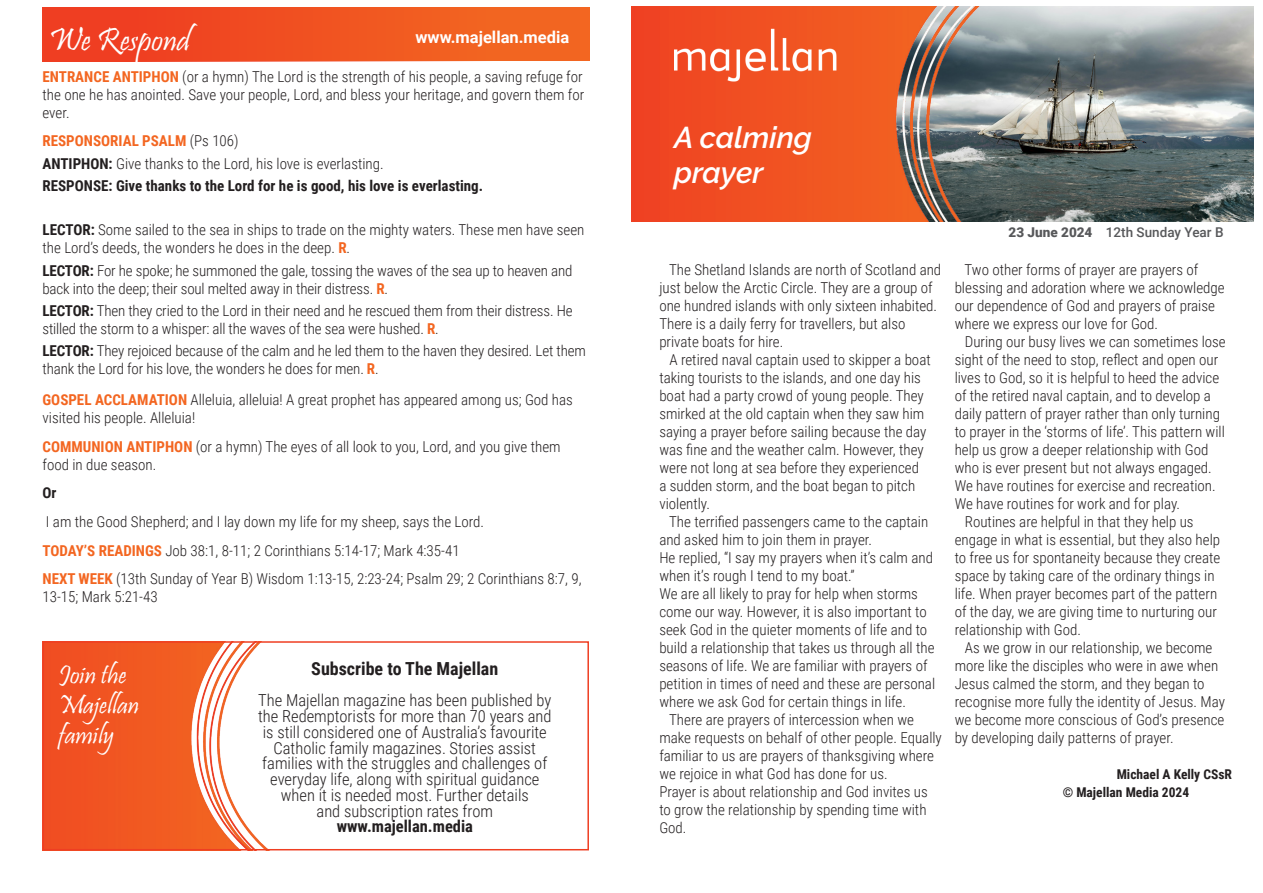
<style>
.page{position:relative;width:1263px;height:893px;background:#fff}
.page>*{position:absolute;margin:0;border:0;box-sizing:border-box;transform-origin:0 0}
.We_Respond_white_A4{font:33px "Pristina";color:#fff}
.Heading_white_A4_tem{font:italic 600 30px/34.5px "Raleway";color:#fff}
.Advert_heading_white{font:27px/30px "Pristina";color:#fff}
.Advert{font:700 18px "Roboto Condensed";color:#231f20}
.Advert-2{font:300 16.5px "Roboto Condensed";color:#231f20}
.Website_white{font:700 16.5px "Roboto";color:#fff}
.Advert-3{font:700 16.5px "Roboto Condensed";color:#231f20}
.Copyright_date{font:300 15px/18px "Roboto Condensed";color:#231f20}
.Body_1mm{font:300 15px/18px "Roboto Condensed";letter-spacing:-.01em;color:#231f20}
.Body_2_5mm{font:300 15px/18px "Roboto Condensed";color:#231f20}
.Body_3mm{font:300 15px/18px "Roboto Condensed";color:#231f20}
.Body_1mm_bold{font:700 15px "Roboto Condensed";color:#231f20}
.Body_2_5mm-2{font:700 15px "Roboto Condensed";color:#f36621}
.Body_2_5mm-3{font:700 15px "Roboto Condensed";color:#231f20}
.Copyright_date-2{font:700 13.5px "Roboto Condensed";color:#231f20}
.Date{font:500 13.5px "Roboto";color:#57585a}
.s1{font-weight:700;color:#f36621}
.s2{font-weight:300;color:#231f20}
.s3{font-weight:700}
.s4{font-weight:900}
</style>
<div class="page">
<img style="left:46px;top:644px;width:220px;height:203px">
<div style="left:43px;top:7px;width:537px;height:55px;background:linear-gradient(to right,#ee3822,#f36a21)"></div>
<div style="left:43px;top:641px;width:546px;height:209px;border:2px solid #ef3e22"></div>
<img style="left:1027px;top:7px;width:226px;height:214px">
<img style="left:631px;top:7px;width:396px;height:214px">
<img style="left:674px;top:28px;width:181px;height:66px">
<p class="We_Respond_white_A4" style="left:49px;top:21px;width:143px">We Respond</p>
<p class="Website_white" style="left:415px;top:25px;width:155px">www.majellan.media</p>
<p class="Body_2_5mm" style="left:43px;top:67px;width:543px;text-align:justify"><span class="s1">ENTRANCE ANTIPHON</span> (or a hymn) The Lord is the strength of his people, a saving refuge for the one he has anointed. Save your people, Lord, and bless your heritage, and govern them for ever.</p>
<p class="Body_2_5mm-2" style="left:43px;top:131px;width:198px">RESPONSORIAL PSALM <span class="s2">(Ps 106)</span></p>
<p class="Body_1mm" style="left:43px;top:154px;width:343px"><span class="s3">ANTIPHON:</span> Give thanks to the Lord, his love is everlasting.</p>
<p class="Body_1mm_bold" style="left:43px;top:175px;width:442px">RESPONSE: Give thanks to the Lord for he is good, his love is everlasting.</p>
<p class="Body_1mm" style="left:43px;top:221px;width:543px"><span class="s3">LECTOR:</span> Some sailed to the sea in ships to trade on the mighty waters. These men have seen the Lord’s deeds, the wonders he does in the deep. <span class="s1">R</span>.</p>
<p class="Body_1mm" style="left:43px;top:261px;width:531px"><span class="s3">LECTOR:</span> For he spoke; he summoned the gale, tossing the waves of the sea up to heaven and back into the deep; their soul melted away in their distress. <span class="s1">R</span>.</p>
<p class="Body_1mm" style="left:43px;top:301px;width:532px"><span class="s3">LECTOR:</span> Then they cried to the Lord in their need and he rescued them from their distress. He stilled the storm to a whisper: all the waves of the sea were hushed. <span class="s1">R</span>.</p>
<p class="Body_1mm" style="left:43px;top:341px;width:545px"><span class="s3">LECTOR:</span> They rejoiced because of the calm and he led them to the haven they desired. Let them thank the Lord for his love, the wonders he does for men. <span class="s1">R</span>.</p>
<p class="Body_3mm" style="left:43px;top:390px;width:532px"><span class="s1">GOSPEL ACCLAMATION</span> Alleluia, alleluia! A great prophet has appeared among us; God has visited his people. Alleluia!</p>
<p class="Body_2_5mm" style="left:43px;top:437px;width:520px"><span class="s1">COMMUNION ANTIPHON</span> (or a hymn) The eyes of all look to you, Lord, and you give them food in due season.</p>
<p class="Body_2_5mm-3" style="left:43px;top:482px;width:16px">Or</p>
<p class="Body_2_5mm" style="left:46px;top:512px;width:440px">I am the Good Shepherd; and I lay down my life for my sheep, says the Lord.</p>
<p class="Body_2_5mm" style="left:43px;top:541px;width:419px"><span class="s1">TODAY’S READINGS</span> Job 38:1, 8-11; 2 Corinthians 5:14-17; Mark 4:35-41</p>
<p class="Body_2_5mm" style="left:43px;top:569px;width:540px"><span class="s1">NEXT WEEK</span> (13th Sunday of Year B) Wisdom 1:13-15, 2:23-24; Psalm 29; 2 Corinthians 8:7, 9,<br>13-15; Mark 5:21-43</p>
<p class="Advert_heading_white" style="left:58px;top:663px;width:82px">Join the<br>Majellan family</p>
<p class="Advert" style="left:311px;top:656px;width:188px">Subscribe to The Majellan</p>
<p class="Advert-2" style="left:258px;top:689px;width:295px">The Majellan magazine has been published by</p>
<p class="Advert-2" style="left:258px;top:705px;width:295px">the Redemptorists for more than 70 years and</p>
<p class="Advert-2" style="left:263px;top:720px;width:285px">is still considered one of Australia’s favourite</p>
<p class="Advert-2" style="left:274px;top:736px;width:264px">Catholic family magazines. Stories assist</p>
<p class="Advert-2" style="left:262px;top:752px;width:286px">families with the struggles and challenges of</p>
<p class="Advert-2" style="left:270px;top:768px;width:271px">everyday life, along with spiritual guidance</p>
<p class="Advert-2" style="left:281px;top:783px;width:249px">when it is needed most. Further details</p>
<p class="Advert-2" style="left:317px;top:799px;width:178px">and subscription rates from</p>
<p class="Advert-3" style="left:337px;top:815px;width:138px">www.majellan.media</p>
<p class="Heading_white_A4_tem" style="left:674px;top:121px;width:140px">A calming prayer</p>
<p class="Copyright_date" style="left:659px;top:260px;width:283px;text-indent:10px">The Shetland Islands are north of Scotland and just below the Arctic Circle. They are a group of one hundred islands with only sixteen inhabited.<br>There is a daily ferry for travellers, but also private boats for hire.</p>
<p class="Copyright_date" style="left:659px;top:350px;width:273px;text-indent:10px">A retired naval captain used to skipper a boat taking tourists to the islands, and one day his boat had a party crowd of young people. They smirked at the old captain when they saw him saying a prayer before sailing because the day was fine and the weather calm. However, they were not long at sea before they experienced<br>a sudden storm, and the boat began to pitch violently.</p>
<p class="Copyright_date" style="left:659px;top:512px;width:270px;text-indent:10px">The terrified passengers came to the captain and asked him to join them in prayer.</p>
<p class="Copyright_date" style="left:659px;top:548px;width:275px">He replied, “I say my prayers when it’s calm and when it’s rough I tend to my boat.”</p>
<p class="Copyright_date" style="left:659px;top:584px;width:277px">We are all likely to pray for help when storms come our way. However, it is also important to seek God in the quieter moments of life and to build a relationship that takes us through all the seasons of life. We are familiar with prayers of petition in times of need and these are personal where we ask God for certain things in life.</p>
<p class="Copyright_date" style="left:659px;top:710px;width:284px;text-indent:10px">There are prayers of intercession when we make requests on behalf of other people. Equally familiar to us are prayers of thanksgiving where we rejoice in what God has done for us.</p>
<p class="Copyright_date" style="left:659px;top:782px;width:270px;text-align:justify">Prayer is about relationship and God invites us to grow the relationship by spending time with God.</p>
<p class="Date" style="left:1009px;top:223px;width:216px"><span class="s4">23 June 2024</span> 12th Sunday Year B</p>
<p class="Copyright_date" style="left:955px;top:260px;width:271px;text-indent:10px">Two other forms of prayer are prayers of blessing and adoration where we acknowledge our dependence of God and prayers of praise where we express our love for God.</p>
<p class="Copyright_date" style="left:955px;top:332px;width:273px;text-indent:10px">During our busy lives we can sometimes lose sight of the need to stop, reflect and open our lives to God, so it is helpful to heed the advice of the retired naval captain, and to develop a daily pattern of prayer rather than only turning to prayer in the ‘storms of life’. This pattern will help us grow a deeper relationship with God who is ever present but not always engaged.</p>
<p class="Copyright_date" style="left:955px;top:476px;width:262px">We have routines for exercise and recreation.<br>We have routines for work and for play.</p>
<p class="Copyright_date" style="left:955px;top:512px;width:267px;text-indent:10px">Routines are helpful in that they help us engage in what is essential, but they also help to free us for spontaneity because they create space by taking care of the ordinary things in life. When prayer becomes part of the pattern of the day, we are giving time to nurturing our relationship with God.</p>
<p class="Copyright_date" style="left:955px;top:638px;width:272px;text-indent:10px">As we grow in our relationship, we become more like the disciples who were in awe when Jesus calmed the storm, and they began to recognise more fully the identity of Jesus. May we become more conscious of God’s presence by developing daily patterns of prayer.</p>
<p class="Copyright_date-2" style="left:1117px;top:765px;width:117px">Michael A Kelly CSsR</p>
<p class="Copyright_date-2" style="left:1063px;top:783px;width:128px">© Majellan Media 2024</p>
</div>
